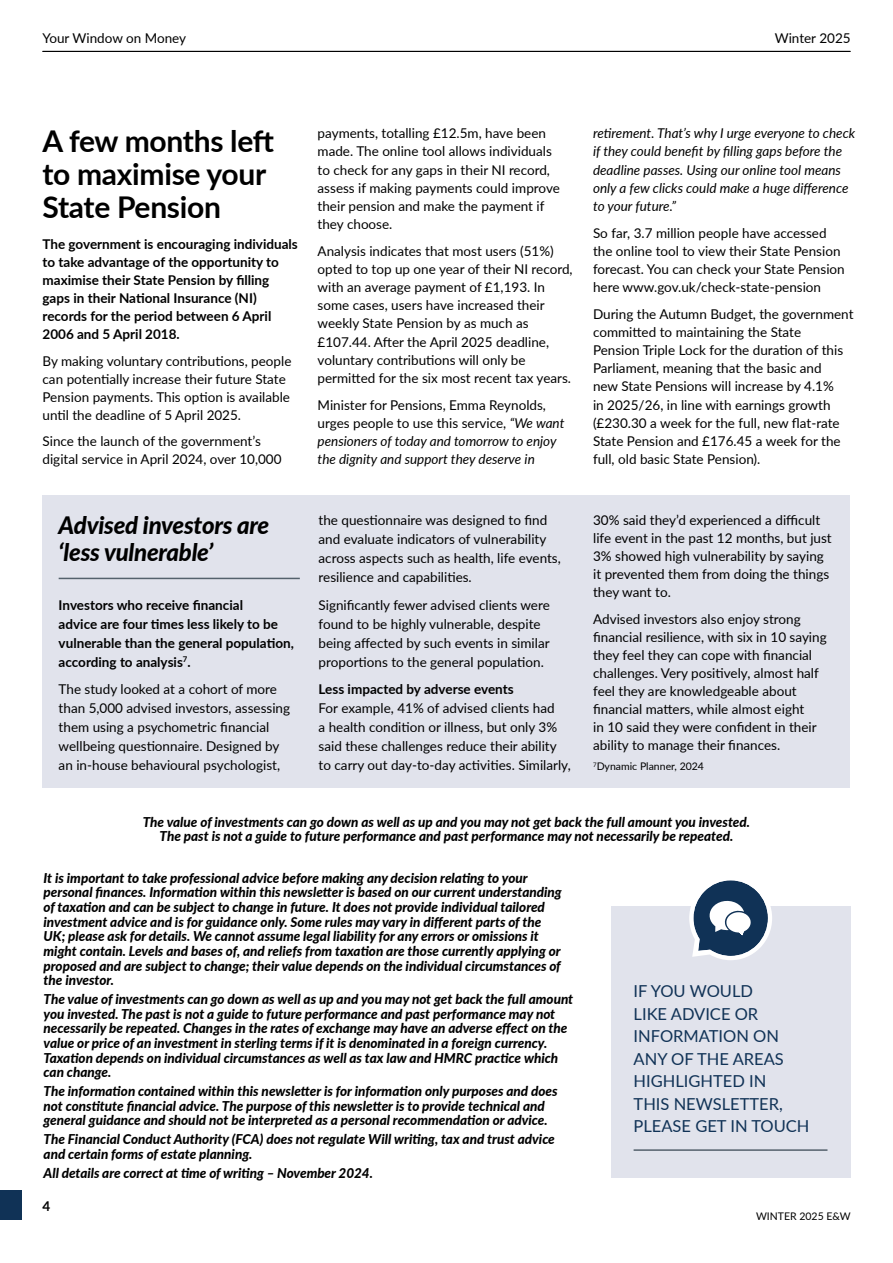
<style>
.page{position:relative;width:893px;height:1263px;background:#fff}
.page>*{position:absolute;margin:0;border:0;box-sizing:border-box;transform-origin:0 0}
.t1{font:700 30px/33px "Lato";letter-spacing:-.01em;color:#000}
.t2{font:italic 800 24px/27px "Lato";letter-spacing:-.01em;color:#000}
.t3{font:16.5px/22.5px "Lato";color:#103256}
.t4{font:13.5px/18.1px "Lato";color:#000}
.t5{font:italic 800 13.5px/14.7px "Lato";color:#000}
.t6{font:700 13.5px/18px "Lato";color:#000}
.t7{font:italic 13.5px/18.1px "Lato";color:#000}
.t8{font:10.5px "Lato";color:#000}
.s1{font-style:normal}
</style>
<div class="page">
<div style="left:0;top:1191px;width:21px;height:29px;background:#103256"></div>
<hr style="left:43px;top:51px;width:807px;height:1px;background:#000">
<div style="left:43px;top:495px;width:807px;height:293px;background:#e1e3ec"></div>
<hr style="left:59px;top:578px;width:241px;height:1px;background:#54616c">
<div style="left:611px;top:906px;width:239px;height:271px;background:#e1e3ec"></div>
<hr style="left:634px;top:1149px;width:193px;height:2px;background:#54616c">
<svg style="left:689px;top:880px;width:83px;height:80px"></svg>
<p class="t4" style="left:43px;top:28px;width:145px">Your Window on Money</p>
<p class="t4" style="left:775px;top:28px;width:77px">Winter 2025</p>
<h1 class="t1" style="left:43px;top:123px;width:233px">A few months left to maximise your<br>State Pension</h1>
<p class="t6" style="left:43px;top:235px;width:257px">The government is encouraging individuals to take advantage of the opportunity to maximise their State Pension by filling gaps in their National Insurance (NI) records for the period between 6 April 2006 and 5 April 2018.</p>
<p class="t4" style="left:43px;top:351px;width:250px">By making voluntary contributions, people can potentially increase their future State Pension payments. This option is available until the deadline of 5 April 2025.</p>
<p class="t4" style="left:43px;top:432px;width:241px">Since the launch of the government’s digital service in April 2024, over 10,000</p>
<h2 class="t2" style="left:59px;top:510px;width:212px">Advised investors are ‘less vulnerable’</h2>
<p class="t6" style="left:59px;top:594px;width:237px;line-height:19px">Investors who receive financial<br>advice are four times less likely to be vulnerable than the general population, according to analysis<sup>7</sup>.</p>
<p class="t4" style="left:59px;top:679px;width:233px;line-height:19px">The study looked at a cohort of more than 5,000 advised investors, assessing them using a psychometric financial wellbeing questionnaire. Designed by an in-house behavioural psychologist,</p>
<p class="t4" style="left:318px;top:124px;width:244px">payments, totalling £12.5m, have been made. The online tool allows individuals to check for any gaps in their NI record, assess if making payments could improve their pension and make the payment if they choose.</p>
<p class="t4" style="left:318px;top:241px;width:256px">Analysis indicates that most users (51%) opted to top up one year of their NI record, with an average payment of £1,193. In some cases, users have increased their weekly State Pension by as much as £107.44. After the April 2025 deadline, voluntary contributions will only be permitted for the six most recent tax years.</p>
<p class="t7" style="left:318px;top:395px;width:248px"><span class="s1">Minister for Pensions, Emma Reynolds, urges people to use this service,</span> “We want pensioners of today and tomorrow to enjoy the dignity and support they deserve in</p>
<p class="t4" style="left:319px;top:510px;width:244px;line-height:19px">the questionnaire was designed to find and evaluate indicators of vulnerability across aspects such as health, life events, resilience and capabilities.</p>
<p class="t4" style="left:319px;top:595px;width:233px;line-height:19px">Significantly fewer advised clients were found to be highly vulnerable, despite being affected by such events in similar proportions to the general population.</p>
<p class="t6" style="left:319px;top:680px;width:197px">Less impacted by adverse events</p>
<p class="t4" style="left:319px;top:698px;width:254px;line-height:19px">For example, 41% of advised clients had<br>a health condition or illness, but only 3% said these challenges reduce their ability to carry out day-to-day activities. Similarly,</p>
<p class="t7" style="left:593px;top:124px;width:264px">retirement. That’s why I urge everyone to check if they could benefit by filling gaps before the deadline passes. Using our online tool means only a few clicks could make a huge difference to your future.”</p>
<p class="t4" style="left:593px;top:223px;width:253px">So far, 3.7 million people have accessed the online tool to view their State Pension forecast. You can check your State Pension here www.gov.uk/check-state-pension</p>
<p class="t4" style="left:593px;top:304px;width:262px">During the Autumn Budget, the government committed to maintaining the State<br>Pension Triple Lock for the duration of this Parliament, meaning that the basic and<br>new State Pensions will increase by 4.1%<br>in 2025/26, in line with earnings growth (£230.30 a week for the full, new flat-rate State Pension and £176.45 a week for the full, old basic State Pension).</p>
<p class="t4" style="left:593px;top:511px;width:240px">30% said they’d experienced a difficult life event in the past 12 months, but just 3% showed high vulnerability by saying it prevented them from doing the things they want to.</p>
<p class="t4" style="left:593px;top:609px;width:235px">Advised investors also enjoy strong financial resilience, with six in 10 saying they feel they can cope with financial challenges. Very positively, almost half feel they are knowledgeable about financial matters, while almost eight<br>in 10 said they were confident in their ability to manage their finances.</p>
<p class="t8" style="left:593px;top:759px;width:112px"><sup>7</sup>Dynamic Planner, 2024</p>
<p class="t5" style="left:143px;top:814px;width:609px;line-height:14.2px;text-align:center">The value of investments can go down as well as up and you may not get back the full amount you invested.<br>The past is not a guide to future performance and past performance may not necessarily be repeated.</p>
<p class="t5" style="left:44px;top:870px;width:520px">It is important to take professional advice before making any decision relating to your personal finances. Information within this newsletter is based on our current understanding of taxation and can be subject to change in future. It does not provide individual tailored investment advice and is for guidance only. Some rules may vary in different parts of the UK; please ask for details. We cannot assume legal liability for any errors or omissions it might contain. Levels and bases of, and reliefs from taxation are those currently applying or proposed and are subject to change; their value depends on the individual circumstances of the investor.</p>
<p class="t5" style="left:44px;top:991px;width:531px">The value of investments can go down as well as up and you may not get back the full amount you invested. The past is not a guide to future performance and past performance may not necessarily be repeated. Changes in the rates of exchange may have an adverse effect on the value or price of an investment in sterling terms if it is denominated in a foreign currency.<br>Taxation depends on individual circumstances as well as tax law and HMRC practice which can change.</p>
<p class="t5" style="left:44px;top:1083px;width:516px">The information contained within this newsletter is for information only purposes and does not constitute financial advice. The purpose of this newsletter is to provide technical and general guidance and should not be interpreted as a personal recommendation or advice.</p>
<p class="t5" style="left:44px;top:1131px;width:513px">The Financial Conduct Authority (FCA) does not regulate Will writing, tax and trust advice and certain forms of estate planning.</p>
<p class="t5" style="left:44px;top:1165px;width:331px">All details are correct at time of writing – November 2024.</p>
<p class="t6" style="left:43px;top:1196px;width:9px">4</p>
<p class="t3" style="left:634px;top:979px;width:177px">IF YOU WOULD<br>LIKE ADVICE OR<br>INFORMATION ON<br>ANY OF THE AREAS<br>HIGHLIGHTED IN<br>THIS NEWSLETTER,<br>PLEASE GET IN TOUCH</p>
<p class="t8" style="left:756px;top:1209px;width:96px">WINTER 2025 E&amp;W</p>
</div>
